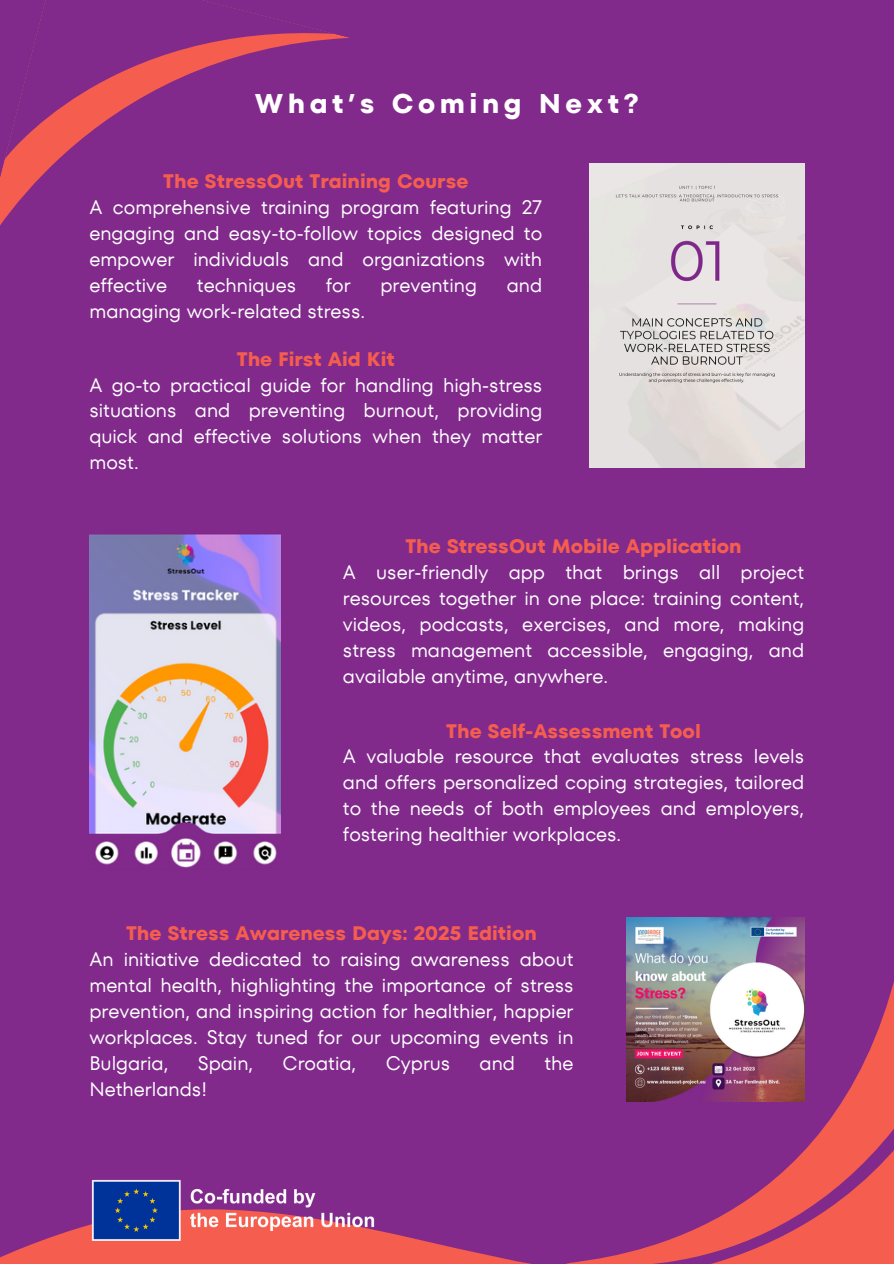
<style>
.page{position:relative;width:894px;height:1264px;background:#fff}
.page>*{position:absolute;margin:0;border:0;box-sizing:border-box;transform-origin:0 0}
.t1{font:700 27px "TT Fors";letter-spacing:.165em;color:#fff}
.t2{font:19.5px/25.8px "TT Fors";color:#fff;text-align:justify}
.t3{font:700 19.5px "TT Fors";color:#f55d4e}
</style>
<div class="page">
<div style="left:0;top:0;width:893px;height:1263px;background:#812a8c"></div>
<svg style="left:0;top:1225px;width:511px;height:38px;fill:#f55d4e"></svg>
<svg style="left:511px;top:971px;width:382px;height:292px"></svg>
<img style="left:89px;top:1179px;width:296px;height:61px">
<svg style="left:4px;top:0;width:331px;height:220px"></svg>
<img style="left:89px;top:534px;width:192px;height:334px">
<img style="left:589px;top:164px;width:215px;height:303px">
<img style="left:626px;top:917px;width:178px;height:184px">
<p class="t1" style="left:254px;top:85px;width:385px">What’s Coming Next?</p>
<h1 class="t3" style="left:163px;top:168px;width:306px">The StressOut Training Course</h1>
<p class="t2" style="left:89px;top:194px;width:454px">A comprehensive training program featuring 27 engaging and easy-to-follow topics designed to empower individuals and organizations with effective</p>
<p class="t2" style="left:197px;top:272px;width:101px">techniques</p>
<p class="t2" style="left:326px;top:272px;width:26px">for</p>
<p class="t2" style="left:380px;top:272px;width:98px">preventing</p>
<p class="t2" style="left:506px;top:272px;width:37px">and</p>
<p class="t2" style="left:89px;top:298px;width:277px">managing work-related stress.</p>
<p class="t3" style="left:237px;top:345px;width:159px">The First Aid Kit</p>
<p class="t2" style="left:89px;top:372px;width:454px">A go-to practical guide for handling high-stress situations and preventing burnout, providing quick and effective solutions when they matter most.</p>
<p class="t3" style="left:405px;top:533px;width:338px">The StressOut Mobile Application</p>
<p class="t2" style="left:343px;top:559px;width:462px">A user-friendly app that brings all project resources together in one place: training content, videos, podcasts, exercises, and more, making stress management accessible, engaging, and available anytime, anywhere.</p>
<p class="t3" style="left:446px;top:717px;width:256px">The Self-Assessment Tool</p>
<p class="t2" style="left:343px;top:743px;width:462px">A valuable resource that evaluates stress levels and offers personalized coping strategies, tailored to the needs of both employees and employers, fostering healthier workplaces.</p>
<p class="t3" style="left:126px;top:919px;width:412px">The Stress Awareness Days: 2025 Edition</p>
<p class="t2" style="left:89px;top:946px;width:485px">An initiative dedicated to raising awareness about mental health, highlighting the importance of stress prevention, and inspiring action for healthier, happier workplaces. Stay tuned for our upcoming events in Bulgaria,</p>
<p class="t2" style="left:198px;top:1050px;width:57px">Spain,</p>
<p class="t2" style="left:282px;top:1050px;width:75px">Croatia,</p>
<p class="t2" style="left:385px;top:1050px;width:66px">Cyprus</p>
<p class="t2" style="left:479px;top:1050px;width:37px">and</p>
<p class="t2" style="left:544px;top:1050px;width:31px">the</p>
<p class="t2" style="left:89px;top:1075px;width:119px">Netherlands!</p>
</div>
